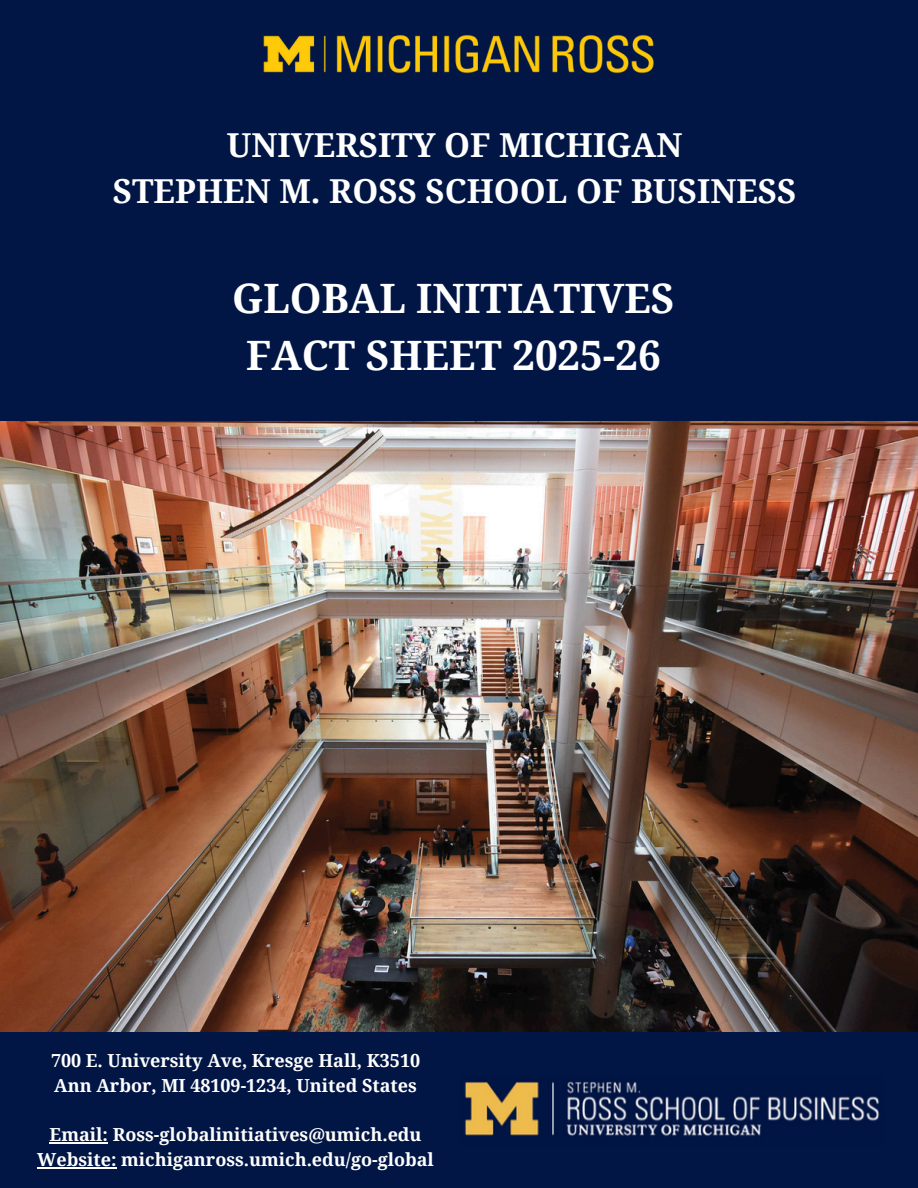
<style>
.page{position:relative;width:918px;height:1188px;background:#fff}
.page>*{position:absolute;margin:0;border:0;box-sizing:border-box;transform-origin:0 0}
.t1{font:700 40.5px/56.2px "Noto Serif";color:#fff;text-align:center}
.t2{font:700 33px/46.2px "Noto Serif";color:#fff;text-align:center}
.t3{font:700 18px "Noto Serif";color:#fff}
</style>
<div class="page">
<div style="left:0;top:1032px;width:918px;height:156px;background:#021645"></div>
<img style="left:465px;top:1081px;width:415px;height:55px">
<div style="left:0;top:0;width:918px;height:422px;background:#021645"></div>
<img style="left:263px;top:34px;width:391px;height:40px">
<img style="left:0;top:422px;width:918px;height:609px">
<hr style="left:50px;top:1142px;width:58px;height:2px;background:#fff">
<hr style="left:37px;top:1167px;width:80px;height:1px;background:#fff">
<p class="t2" style="left:113px;top:121px;width:685px">UNIVERSITY OF MICHIGAN<br>STEPHEN M. ROSS SCHOOL OF BUSINESS</p>
<p class="t1" style="left:232px;top:270px;width:444px">GLOBAL INITIATIVES<br>FACT SHEET 2025-26</p>
<p class="t3" style="left:51px;top:1048px;width:371px">700 E. University Ave, Kresge Hall, K3510</p>
<h2 class="t3" style="left:54px;top:1073px;width:364px">Ann Arbor, MI 48109-1234, United States</h2>
<h1 class="t3" style="left:50px;top:1122px;width:373px">Email: Ross-globalinitiatives@umich.edu</h1>
<p class="t3" style="left:37px;top:1147px;width:398px">Website: michiganross.umich.edu/go-global</p>
</div>
